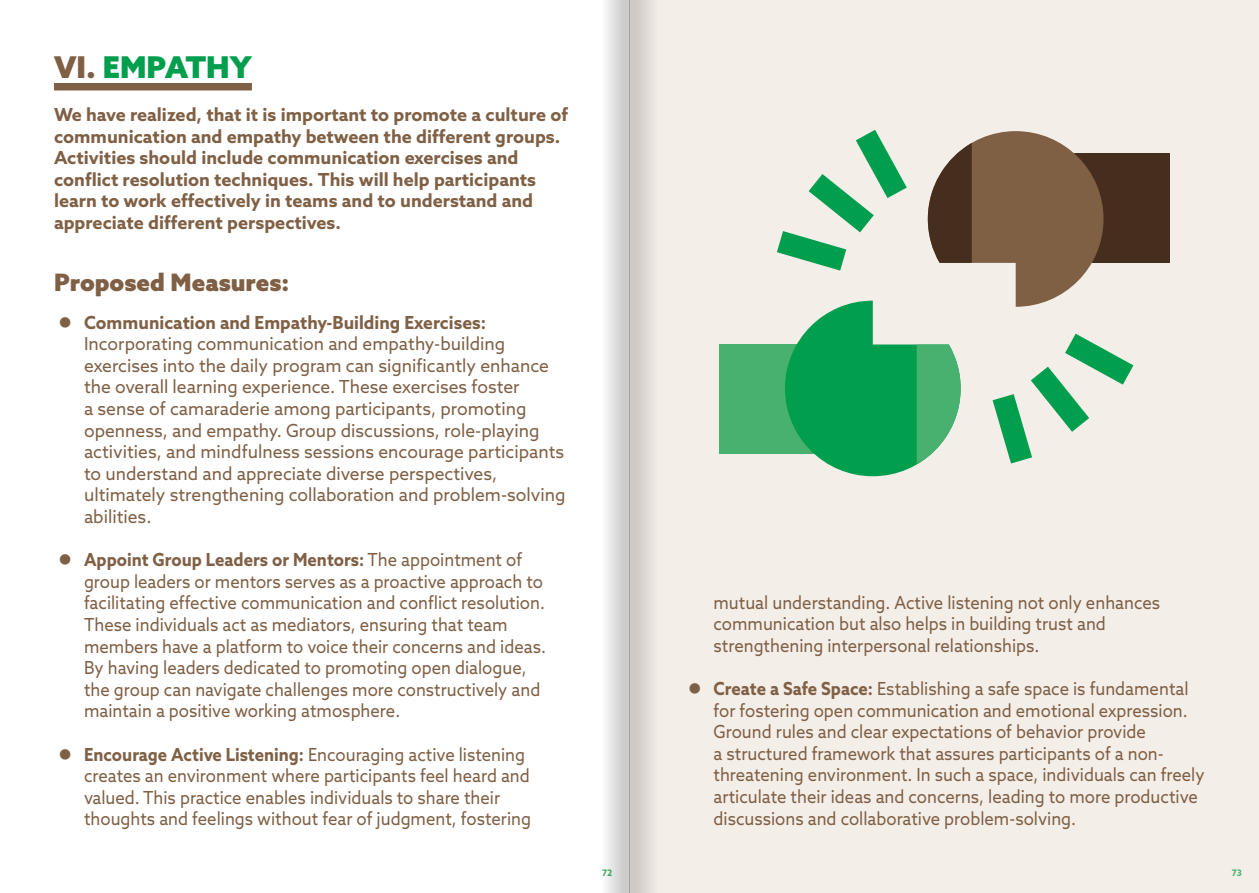
<style>
.page{position:relative;width:1259px;height:893px;background:#fff}
.page>*{position:absolute;margin:0;border:0;box-sizing:border-box;transform-origin:0 0}
.t1{font:900 30px "Azo Sans";color:#009e4d}
.t2{font:900 24px "Azo Sans";color:#7f6045}
.t3{font:18px/21.6px "Azo Sans";color:#7f6045;scale:.93 1}
.t4{font:18px/21.6px "Azo Sans";color:#7f6045}
.t5{font:700 18px/21.6px "Azo Sans";color:#7f6045}
.t6{font:700 9px "Azo Sans";color:#49b170}
.s1{color:#7f6045}
.s2{font-weight:700}
</style>
<div class="page">
<div style="left:54px;top:83px;width:198px;height:7px;background:#7f6045"></div>
<div style="left:629px;top:0;width:630px;height:893px;background:#f4eee9"></div>
<div style="left:719px;top:344px;width:132px;height:110px;background:#49b170"></div>
<div style="left:1037px;top:153px;width:132px;height:110px;background:#452e1d"></div>
<svg style="left:777px;top:130px;width:356px;height:346px"></svg>
<svg style="left:606px;top:0;width:23px;height:893px;background:#dbdbdb"></svg>
<div style="left:629px;top:0;width:58px;height:893px;background:linear-gradient(to right,#d1ccc8,#fef8f3)"></div>
<h1 class="t1" style="left:54px;top:47px;width:199px"><span class="s1">VI.</span> EMPATHY</h1>
<p class="t5" style="left:54px;top:103px;width:515px">We have realized, that it is important to promote a culture of communication and empathy between the different groups.<br>Activities should include communication exercises and conflict resolution techniques. This will help participants learn to work effectively in teams and to understand and appreciate different perspectives.</p>
<h2 class="t2" style="left:54px;top:267px;width:237px">Proposed Measures:</h2>
<p class="t4" style="left:84px;top:311px;width:483px;text-indent:-26px">● <span class="s2">Communication and Empathy-Building Exercises:<br></span>Incorporating communication and empathy-building exercises into the daily program can significantly enhance the overall learning experience. These exercises foster<br>a sense of camaraderie among participants, promoting openness, and empathy. Group discussions, role-playing activities, and mindfulness sessions encourage participants to understand and appreciate diverse perspectives, ultimately strengthening collaboration and problem-solving abilities.</p>
<p class="t3" style="left:84px;top:549px;width:498px;text-indent:-26px">● <span class="s2">Appoint Group Leaders or Mentors:</span> The appointment of group leaders or mentors serves as a proactive approach to facilitating effective communication and conflict resolution.<br>These individuals act as mediators, ensuring that team members have a platform to voice their concerns and ideas.<br>By having leaders dedicated to promoting open dialogue, the group can navigate challenges more constructively and maintain a positive working atmosphere.</p>
<p class="t3" style="left:84px;top:743px;width:482px;text-indent:-26px">● <span class="s2">Encourage Active Listening:</span> Encouraging active listening creates an environment where participants feel heard and valued. This practice enables individuals to share their thoughts and feelings without fear of judgment, fostering</p>
<p class="t3" style="left:713px;top:591px;width:482px">mutual understanding. Active listening not only enhances communication but also helps in building trust and strengthening interpersonal relationships.</p>
<p class="t3" style="left:713px;top:677px;width:529px;text-indent:-25px">● <span class="s2">Create a Safe Space:</span> Establishing a safe space is fundamental for fostering open communication and emotional expression.<br>Ground rules and clear expectations of behavior provide<br>a structured framework that assures participants of a non&shy;threatening environment. In such a space, individuals can freely articulate their ideas and concerns, leading to more productive discussions and collaborative problem-solving.</p>
<p class="t6" style="left:602px;top:867px;width:12px">72</p>
<p class="t6" style="left:1231px;top:867px;width:12px">73</p>
</div>
